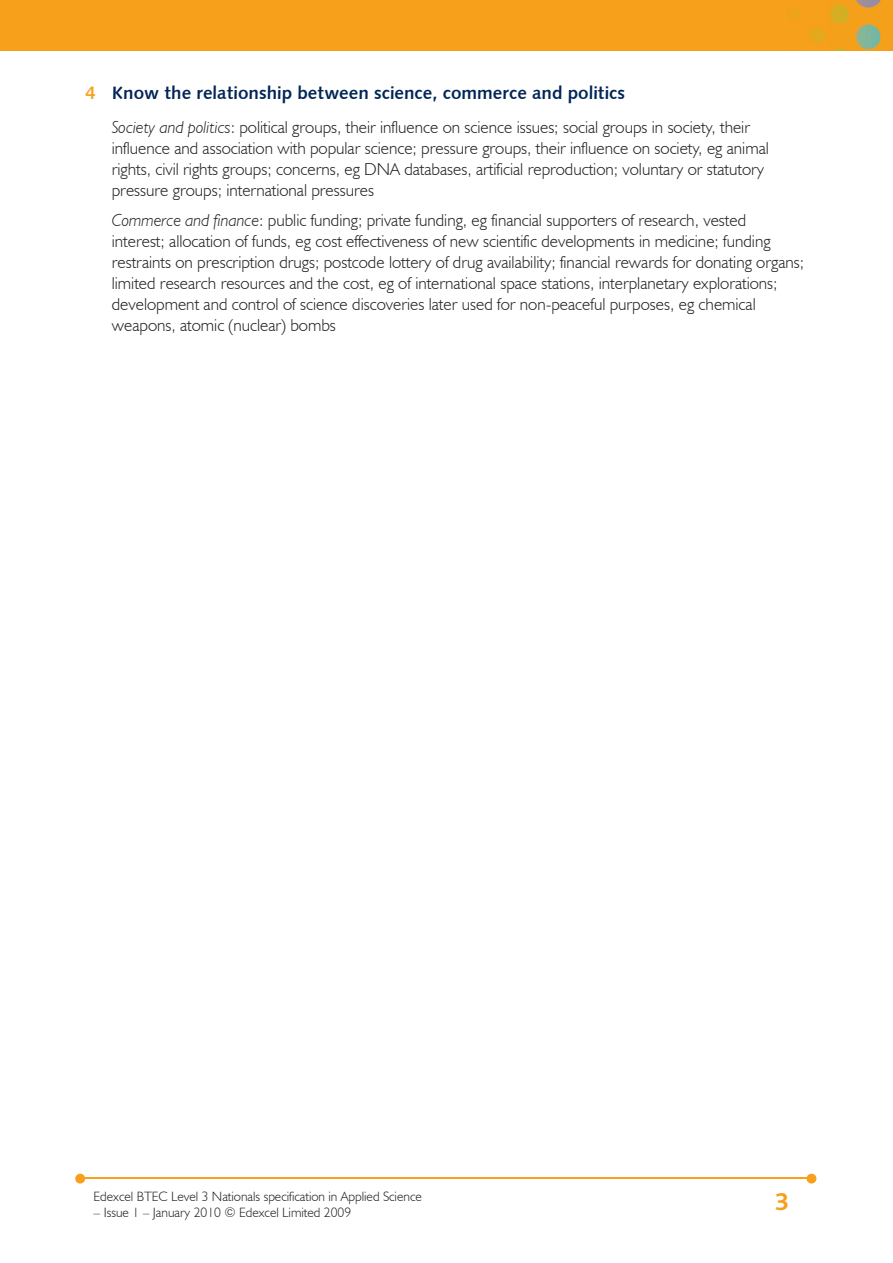
<style>
.page{position:relative;width:893px;height:1263px;background:#fff}
.page>*{position:absolute;margin:0;border:0;box-sizing:border-box;transform-origin:0 0}
.t1{font:700 25.5px "Bliss";color:#f6a01b}
.t2{font:18px "Humanist 531 BT Bold A";color:#002556}
.t3{font:300 17.25px/21px "Humanist 521 BT";color:#231f20}
.t4{font:300 13.5px "Humanist 521 BT";color:#231f20}
.s1{color:#f6a01b}
.s2{font-style:italic}
</style>
<div class="page">
<div style="left:0;top:0;width:893px;height:51px;background:#f6a01b"></div>
<hr style="left:82px;top:1178px;width:728px;height:1px;background:#f6a01b">
<svg style="left:807px;top:1174px;width:9px;height:9px"></svg>
<svg style="left:75px;top:1174px;width:10px;height:9px"></svg>
<p class="t2" style="left:85px;top:81px;width:542px"><span class="s1">4</span> Know the relationship between science, commerce and politics</p>
<p class="t3" style="left:112px;top:117px;width:659px"><span class="s2">Society and politics</span>: political groups, their influence on science issues; social groups in society, their influence and association with popular science; pressure groups, their influence on society, eg animal rights, civil rights groups; concerns, eg DNA databases, artificial reproduction; voluntary or statutory pressure groups; international pressures</p>
<p class="t3" style="left:112px;top:210px;width:694px"><span class="s2">Commerce and finance</span>: public funding; private funding, eg financial supporters of research, vested<br>interest; allocation of funds, eg cost effectiveness of new scientific developments in medicine; funding restraints on prescription drugs; postcode lottery of drug availability; financial rewards for donating organs; limited research resources and the cost, eg of international space stations, interplanetary explorations; development and control of science discoveries later used for non-peaceful purposes, eg chemical weapons, atomic (nuclear) bombs</p>
<p class="t4" style="left:94px;top:1188px;width:330px">Edexcel BTEC Level 3 Nationals specification in Applied Science</p>
<p class="t4" style="left:94px;top:1204px;width:259px">– Issue 1 – January 2010 © Edexcel Limited 2009</p>
<h1 class="t1" style="left:775px;top:1189px;width:15px">3</h1>
</div>
